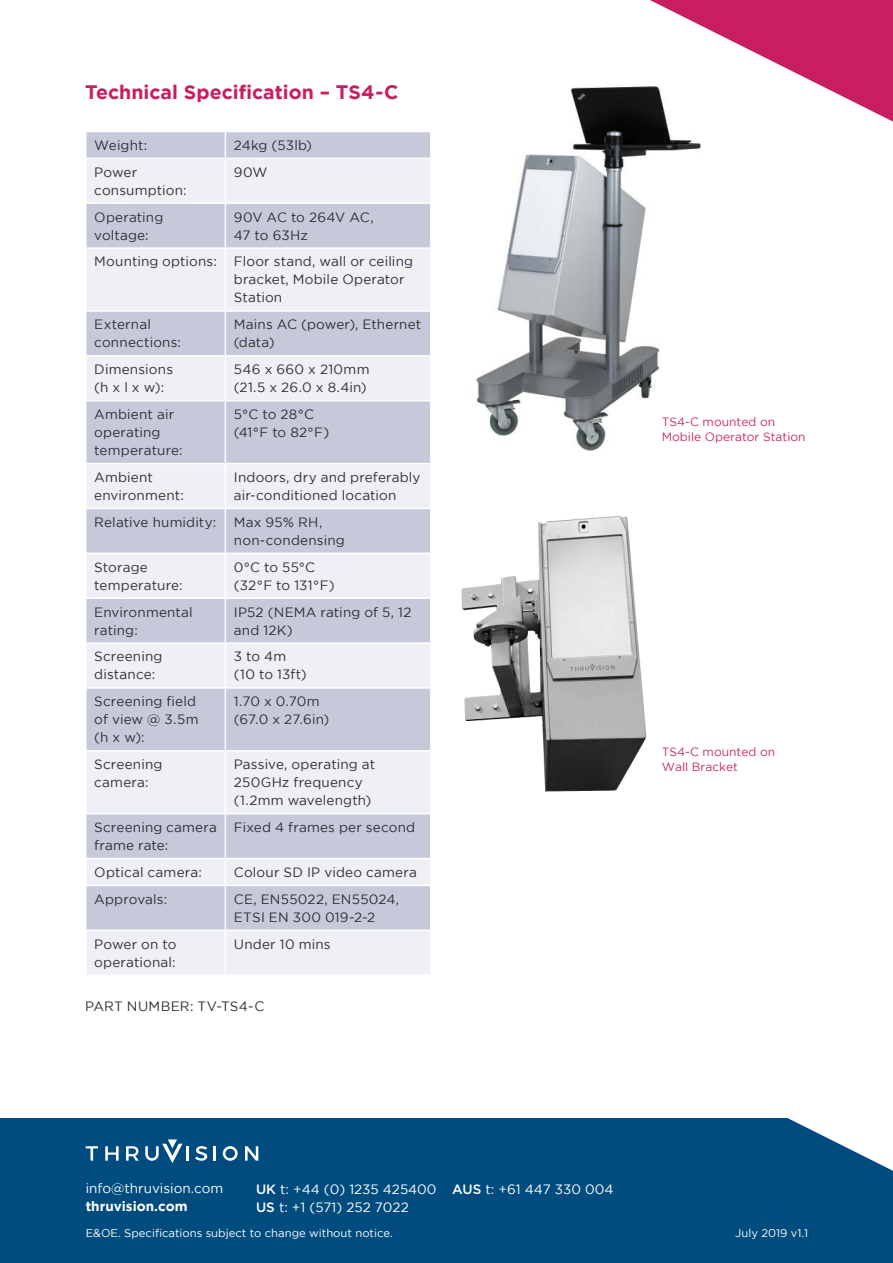
<style>
.page{position:relative;width:893px;height:1263px;background:#fff}
.page>*{position:absolute;margin:0;border:0;box-sizing:border-box;transform-origin:0 0}
.t1{font:700 19.5px "Gotham";color:#c71f61}
.t2{font:13.5px/18px "Gotham";letter-spacing:.01em;color:#312f30}
.t3{font:13.5px/18px "Gotham";color:#fff}
.t4{font:13.5px/18px "Gotham";letter-spacing:-.01em;color:#312f30}
.t5{font:700 13.5px "Gotham";color:#fff}
.t6{font:12px/15px "Gotham";color:#ca2d66}
.t7{font:11.25px "Gotham";color:#fff}
.s1{font-weight:500}
</style>
<div class="page">
<svg style="left:650px;top:0;width:243px;height:122px;fill:#c71f61"></svg>
<svg style="left:87px;top:132px;width:343px;height:26px;background:#c6cada"></svg>
<svg style="left:87px;top:159px;width:343px;height:815px;background:#dadde8"></svg>
<svg style="left:225px;top:132px;width:1px;height:26px"></svg>
<hr style="left:225px;top:159px;width:1px;height:43px;background:#fff">
<hr style="left:85px;top:202px;width:140px;height:2px;background:#fff">
<hr style="left:225px;top:202px;width:207px;height:2px;background:#fff">
<hr style="left:225px;top:204px;width:1px;height:43px;background:#fff">
<hr style="left:85px;top:247px;width:140px;height:2px;background:#fff">
<hr style="left:225px;top:247px;width:207px;height:2px;background:#fff">
<hr style="left:225px;top:249px;width:1px;height:61px;background:#fff">
<hr style="left:85px;top:310px;width:140px;height:2px;background:#fff">
<hr style="left:225px;top:310px;width:207px;height:2px;background:#fff">
<hr style="left:225px;top:312px;width:1px;height:43px;background:#fff">
<hr style="left:85px;top:355px;width:140px;height:2px;background:#fff">
<hr style="left:225px;top:355px;width:207px;height:2px;background:#fff">
<hr style="left:225px;top:357px;width:1px;height:43px;background:#fff">
<hr style="left:85px;top:400px;width:140px;height:1px;background:#fff">
<hr style="left:225px;top:400px;width:207px;height:1px;background:#fff">
<hr style="left:225px;top:401px;width:1px;height:62px;background:#fff">
<hr style="left:85px;top:463px;width:140px;height:1px;background:#fff">
<hr style="left:225px;top:463px;width:207px;height:1px;background:#fff">
<hr style="left:225px;top:464px;width:1px;height:44px;background:#fff">
<hr style="left:85px;top:508px;width:140px;height:1px;background:#fff">
<hr style="left:225px;top:508px;width:207px;height:1px;background:#fff">
<hr style="left:225px;top:509px;width:1px;height:44px;background:#fff">
<hr style="left:85px;top:553px;width:140px;height:1px;background:#fff">
<hr style="left:225px;top:553px;width:207px;height:1px;background:#fff">
<hr style="left:225px;top:554px;width:1px;height:43px;background:#fff">
<hr style="left:85px;top:597px;width:140px;height:2px;background:#fff">
<hr style="left:225px;top:597px;width:207px;height:2px;background:#fff">
<hr style="left:225px;top:599px;width:1px;height:43px;background:#fff">
<hr style="left:85px;top:642px;width:140px;height:2px;background:#fff">
<hr style="left:225px;top:642px;width:207px;height:2px;background:#fff">
<hr style="left:225px;top:644px;width:1px;height:43px;background:#fff">
<hr style="left:85px;top:687px;width:140px;height:2px;background:#fff">
<hr style="left:225px;top:687px;width:207px;height:2px;background:#fff">
<hr style="left:225px;top:689px;width:1px;height:61px;background:#fff">
<hr style="left:85px;top:750px;width:140px;height:1px;background:#fff">
<hr style="left:225px;top:750px;width:207px;height:1px;background:#fff">
<hr style="left:225px;top:751px;width:1px;height:62px;background:#fff">
<hr style="left:85px;top:813px;width:140px;height:1px;background:#fff">
<hr style="left:225px;top:813px;width:207px;height:1px;background:#fff">
<hr style="left:225px;top:814px;width:1px;height:44px;background:#fff">
<hr style="left:85px;top:858px;width:140px;height:1px;background:#fff">
<hr style="left:225px;top:858px;width:207px;height:1px;background:#fff">
<svg style="left:225px;top:859px;width:1px;height:26px"></svg>
<hr style="left:85px;top:885px;width:140px;height:1px;background:#fff">
<hr style="left:225px;top:885px;width:207px;height:1px;background:#fff">
<hr style="left:225px;top:886px;width:1px;height:43px;background:#fff">
<hr style="left:85px;top:929px;width:140px;height:2px;background:#fff">
<hr style="left:225px;top:929px;width:207px;height:2px;background:#fff">
<hr style="left:225px;top:931px;width:1px;height:43px;background:#fff">
<img style="left:476px;top:74px;width:233px;height:377px">
<div style="left:0;top:1118px;width:893px;height:145px;background:#014c7e"></div>
<svg style="left:787px;top:1118px;width:106px;height:53px"></svg>
<img style="left:461px;top:515px;width:186px;height:277px">
<svg style="left:86px;top:1146px;width:12px;height:15px"></svg>
<svg style="left:105px;top:1146px;width:14px;height:15px"></svg>
<svg style="left:126px;top:1146px;width:13px;height:15px"></svg>
<hr style="left:186px;top:1146px;width:3px;height:15px;background:#fff">
<svg style="left:195px;top:1146px;width:12px;height:15px"></svg>
<hr style="left:213px;top:1146px;width:3px;height:15px;background:#fff">
<svg style="left:245px;top:1146px;width:13px;height:15px"></svg>
<svg style="left:223px;top:1146px;width:15px;height:15px"></svg>
<svg style="left:145px;top:1139px;width:38px;height:24px"></svg>
<h1 class="t1" style="left:85px;top:81px;width:315px">Technical Specification – TS4-C</h1>
<p class="t2" style="left:94px;top:136px;width:54px">Weight:</p>
<p class="t2" style="left:234px;top:136px;width:80px">24kg (53lb)</p>
<p class="t2" style="left:94px;top:163px;width:94px">Power consumption:</p>
<p class="t2" style="left:234px;top:163px;width:35px">90W</p>
<p class="t2" style="left:94px;top:208px;width:71px">Operating voltage:</p>
<p class="t4" style="left:234px;top:208px;width:141px">90V AC to 264V AC,<br>47 to 63Hz</p>
<p class="t2" style="left:94px;top:252px;width:124px">Mounting options:</p>
<p class="t2" style="left:234px;top:252px;width:181px">Floor stand, wall or ceiling bracket, Mobile Operator<br>Station</p>
<p class="t2" style="left:94px;top:315px;width:88px">External connections:</p>
<p class="t2" style="left:234px;top:315px;width:189px">Mains AC (power), Ethernet (data)</p>
<p class="t2" style="left:94px;top:360px;width:80px">Dimensions (h x l x w):</p>
<p class="t2" style="left:234px;top:360px;width:137px">546 x 660 x 210mm (21.5 x 26.0 x 8.4in)</p>
<p class="t2" style="left:94px;top:405px;width:90px">Ambient air operating temperature:</p>
<p class="t2" style="left:234px;top:405px;width:97px">5°C to 28°C (41°F to 82°F)</p>
<p class="t2" style="left:94px;top:468px;width:91px">Ambient environment:</p>
<p class="t2" style="left:234px;top:468px;width:188px">Indoors, dry and preferably air-conditioned location</p>
<p class="t2" style="left:94px;top:513px;width:124px">Relative humidity:</p>
<p class="t2" style="left:234px;top:513px;width:112px">Max 95% RH, non-condensing</p>
<p class="t2" style="left:94px;top:558px;width:90px">Storage temperature:</p>
<p class="t2" style="left:234px;top:558px;width:102px">0°C to 55°C (32°F to 131°F)</p>
<p class="t2" style="left:94px;top:602px;width:100px">Environmental rating:</p>
<p class="t2" style="left:234px;top:602px;width:179px">IP52 (NEMA rating of 5, 12 and 12K)</p>
<p class="t2" style="left:94px;top:647px;width:70px">Screening distance:</p>
<p class="t2" style="left:234px;top:647px;width:74px">3 to 4m (10 to 13ft)</p>
<p class="t2" style="left:94px;top:692px;width:106px">Screening field of view @ 3.5m (h x w):</p>
<p class="t2" style="left:234px;top:692px;width:97px">1.70 x 0.70m (67.0 x 27.6in)</p>
<p class="t2" style="left:94px;top:755px;width:70px">Screening camera:</p>
<p class="t2" style="left:234px;top:755px;width:143px">Passive, operating at<br>250GHz frequency (1.2mm wavelength)</p>
<p class="t2" style="left:94px;top:818px;width:124px">Screening camera frame rate:</p>
<p class="t2" style="left:234px;top:818px;width:183px">Fixed 4 frames per second</p>
<p class="t2" style="left:94px;top:863px;width:109px">Optical camera:</p>
<p class="t2" style="left:234px;top:863px;width:184px">Colour SD IP video camera</p>
<p class="t2" style="left:94px;top:890px;width:74px">Approvals:</p>
<p class="t2" style="left:234px;top:890px;width:167px">CE, EN55022, EN55024,<br>ETSI EN 300 019-2-2</p>
<p class="t2" style="left:94px;top:934px;width:84px">Power on to operational:</p>
<p class="t2" style="left:234px;top:934px;width:98px">Under 10 mins</p>
<p class="t2" style="left:85px;top:997px;width:181px">PART NUMBER: TV-TS4-C</p>
<p class="t6" style="left:662px;top:414px;width:145px">TS4-C mounted on<br>Mobile Operator Station</p>
<p class="t6" style="left:662px;top:744px;width:115px">TS4-C mounted on<br>Wall Bracket</p>
<p class="t3" style="left:86px;top:1179px;width:139px">info@thruvision.com</p>
<p class="t5" style="left:86px;top:1198px;width:103px">thruvision.com</p>
<p class="t3" style="left:256px;top:1180px;width:182px"><span class="s1">UK</span> t: +44 (0) 1235 425400<br><span class="s1">US</span> t: +1 (571) 252 7022</p>
<p class="t3" style="left:452px;top:1180px;width:163px"><span class="s1">AUS</span> t: +61 447 330 004</p>
<p class="t7" style="left:86px;top:1227px;width:309px">E&amp;OE. Specifications subject to change without notice.</p>
<p class="t7" style="left:735px;top:1227px;width:75px">July 2019 v1.1</p>
</div>
